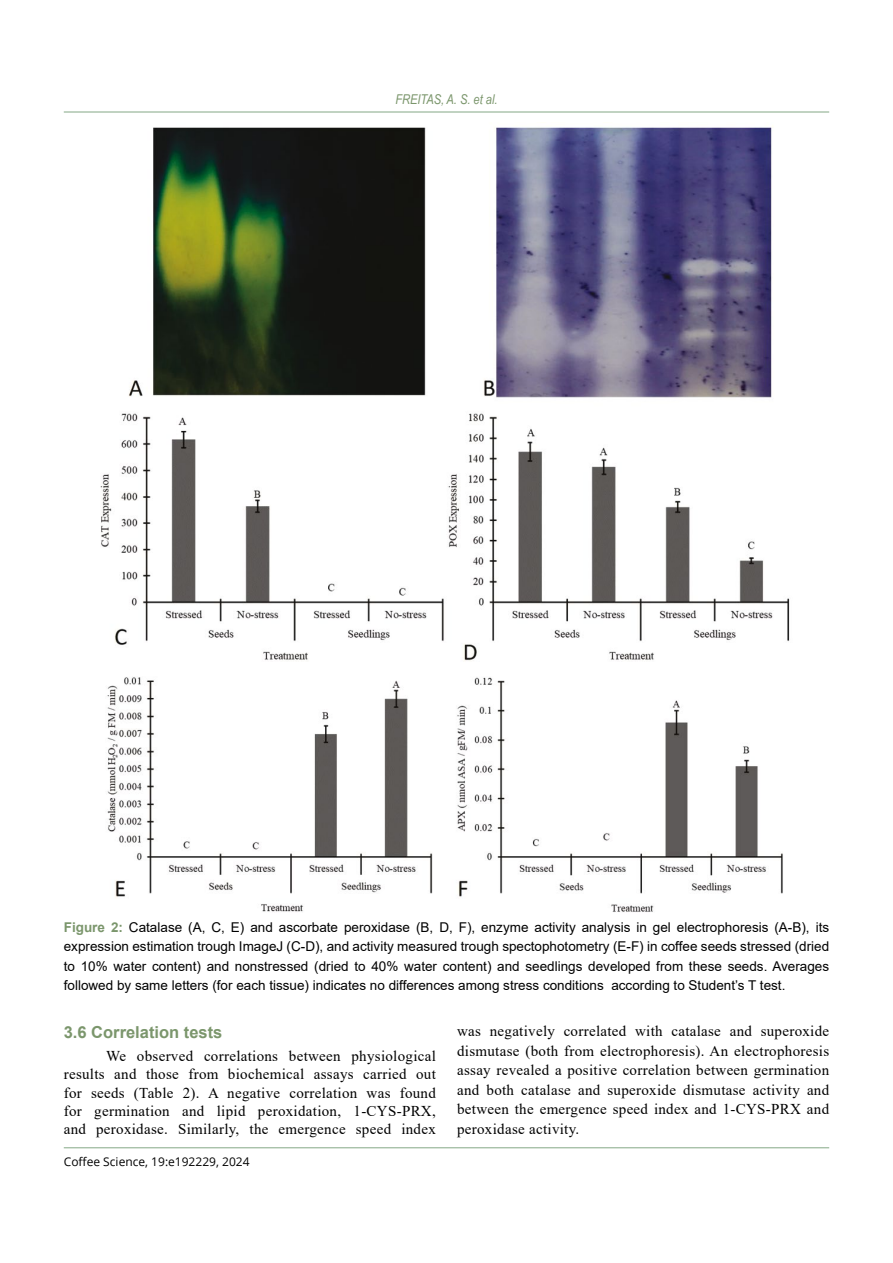
<style>
.page{position:relative;width:893px;height:1263px;background:#fff}
.page>*{position:absolute;margin:0;border:0;box-sizing:border-box;transform-origin:0 0}
.t1{font:700 16.5px "Arial";color:#7b966c}
.t2{font:15px/19.5px "Times New Roman";letter-spacing:.02em;color:#000;text-align:justify}
.t3{font:13.5px/19.5px "Arial";color:#000;text-align:justify}
.t4{font:italic 13.5px "Arial Narrow";color:#7b966c}
.t5{font:12px "Open Sans";color:#000}
.s1{font-weight:700;color:#7b966c}
</style>
<div class="page">
<hr style="left:64px;top:1147px;width:765px;height:1px;background:#84a886">
<hr style="left:64px;top:112px;width:765px;height:1px;background:#84a886">
<img style="left:100px;top:126px;width:690px;height:786px">
<p class="t4" style="left:395px;top:90px;width:104px">FREITAS, A. S. et al.</p>
<p class="t3" style="left:64px;top:917px;width:767px"><span class="s1">Figure 2:</span> Catalase (A, C, E) and ascorbate peroxidase (B, D, F), enzyme activity analysis in gel electrophoresis (A-B), its expression estimation trough ImageJ (C-D), and activity measured trough spectophotometry (E-F) in coffee seeds stressed (dried to 10% water content) and nonstressed (dried to 40% water content) and seedlings developed from these seeds. Averages followed by same letters (for each tissue) indicates no differences among stress conditions according to Student’s T test.</p>
<p class="t1" style="left:64px;top:1020px;width:160px">3.6 Correlation tests</p>
<p class="t2" style="left:64px;top:1046px;width:374px;line-height:18.5px;text-indent:43px">We observed correlations between physiological results and those from biochemical assays carried out for seeds (Table 2). A negative correlation was found for germination and lipid peroxidation, 1-CYS-PRX, and peroxidase. Similarly, the emergence speed index</p>
<p class="t2" style="left:457px;top:1021px;width:374px">was negatively correlated with catalase and superoxide dismutase (both from electrophoresis). An electrophoresis assay revealed a positive correlation between germination and both catalase and superoxide dismutase activity and between the emergence speed index and 1-CYS-PRX and peroxidase activity.</p>
<p class="t5" style="left:64px;top:1153px;width:187px">Coffee Science, 19:e192229, 2024</p>
</div>
